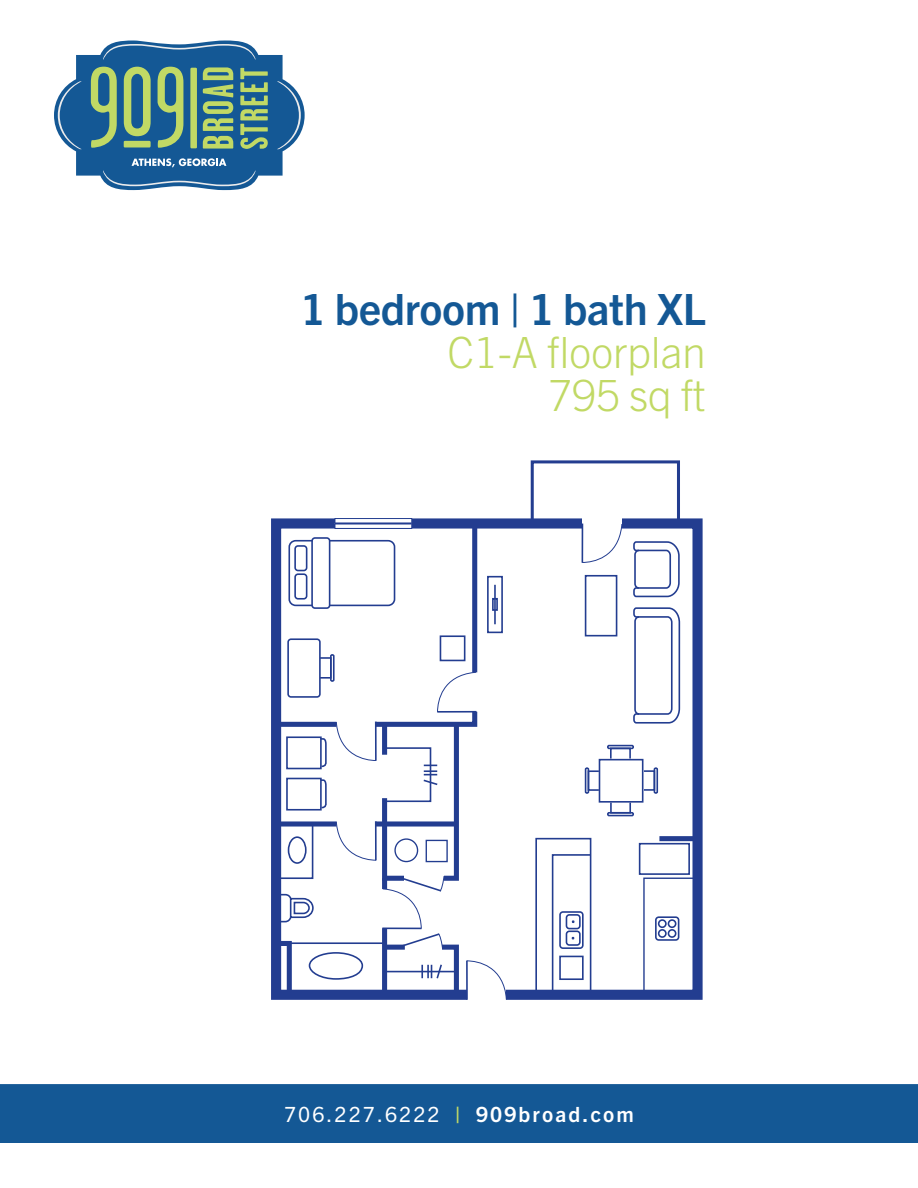
<style>
.page{position:relative;width:918px;height:1188px;background:#fff}
.page>*{position:absolute;margin:0;border:0;box-sizing:border-box;transform-origin:0 0}
.t1{font:300 43.2px/43.2px "Trade Gothic Next LT Pro";letter-spacing:-.01em;color:#c1d965;text-align:right}
.t2{font:700 43.2px "Trade Gothic Next LT Pro";letter-spacing:-.01em;color:#145895}
.t3{font:21px "Trade Gothic Next LT Pro";letter-spacing:.1em;color:#fff}
.s1{font-weight:800;color:#c1d965}
.s2{font-weight:700}
</style>
<div class="page">
<svg style="left:507px;top:513px;width:196px;height:487px"></svg>
<div style="left:659px;top:836px;width:39px;height:5px;background:#233d90"></div>
<svg style="left:632px;top:607px;width:49px;height:117px"></svg>
<svg style="left:632px;top:540px;width:49px;height:58px"></svg>
<div style="left:655px;top:916px;width:24px;height:25px;border:2px solid #233d90;border-radius:3px"></div>
<div style="left:668px;top:919px;width:8px;height:9px;border:2px solid #233d90;border-radius:50%"></div>
<div style="left:658px;top:919px;width:9px;height:9px;border:2px solid #233d90;border-radius:50%"></div>
<div style="left:668px;top:929px;width:8px;height:9px;border:2px solid #233d90;border-radius:50%"></div>
<div style="left:658px;top:929px;width:9px;height:9px;border:2px solid #233d90;border-radius:50%"></div>
<div style="left:585px;top:575px;width:32px;height:61px;border:2px solid #233d90"></div>
<div style="left:599px;top:759px;width:44px;height:44px;border:2px solid #233d90"></div>
<div style="left:607px;top:745px;width:27px;height:4px;border:2px solid #233d90"></div>
<div style="left:610px;top:802px;width:21px;height:12px;border:2px solid #233d90"></div>
<div style="left:607px;top:812px;width:27px;height:4px;border:2px solid #233d90"></div>
<div style="left:643px;top:770px;width:12px;height:21px;border:2px solid #233d90"></div>
<div style="left:654px;top:767px;width:4px;height:27px;border:2px solid #233d90"></div>
<div style="left:588px;top:770px;width:12px;height:21px;border:2px solid #233d90"></div>
<div style="left:585px;top:767px;width:4px;height:27px;border:2px solid #233d90"></div>
<div style="left:643px;top:878px;width:55px;height:118px;border:1px solid #233d90"></div>
<div style="left:535px;top:838px;width:56px;height:158px;border:2px solid #233d90"></div>
<svg style="left:551px;top:853px;width:41px;height:143px"></svg>
<div style="left:531px;top:460px;width:149px;height:65px;border:3px solid #233d90"></div>
<svg style="left:581px;top:460px;width:42px;height:104px"></svg>
<div style="left:559px;top:956px;width:25px;height:24px;border:2px solid #233d90"></div>
<div style="left:639px;top:843px;width:51px;height:32px;border:2px solid #233d90"></div>
<div style="left:0;top:1084px;width:918px;height:59px;background:#145895"></div>
<svg style="left:54px;top:40px;width:453px;height:960px"></svg>
<h1 class="t2" style="left:301px;top:279px;width:407px">1 bedroom | 1 bath XL</h1>
<h1 class="t1" style="left:448px;top:328px;width:260px">C1-A floorplan<br>795 sq ft</h1>
<p class="t3" style="left:284px;top:1100px;width:351px">706.227.6222 <span class="s1">|</span> <span class="s2">909broad.com</span></p>
</div>
